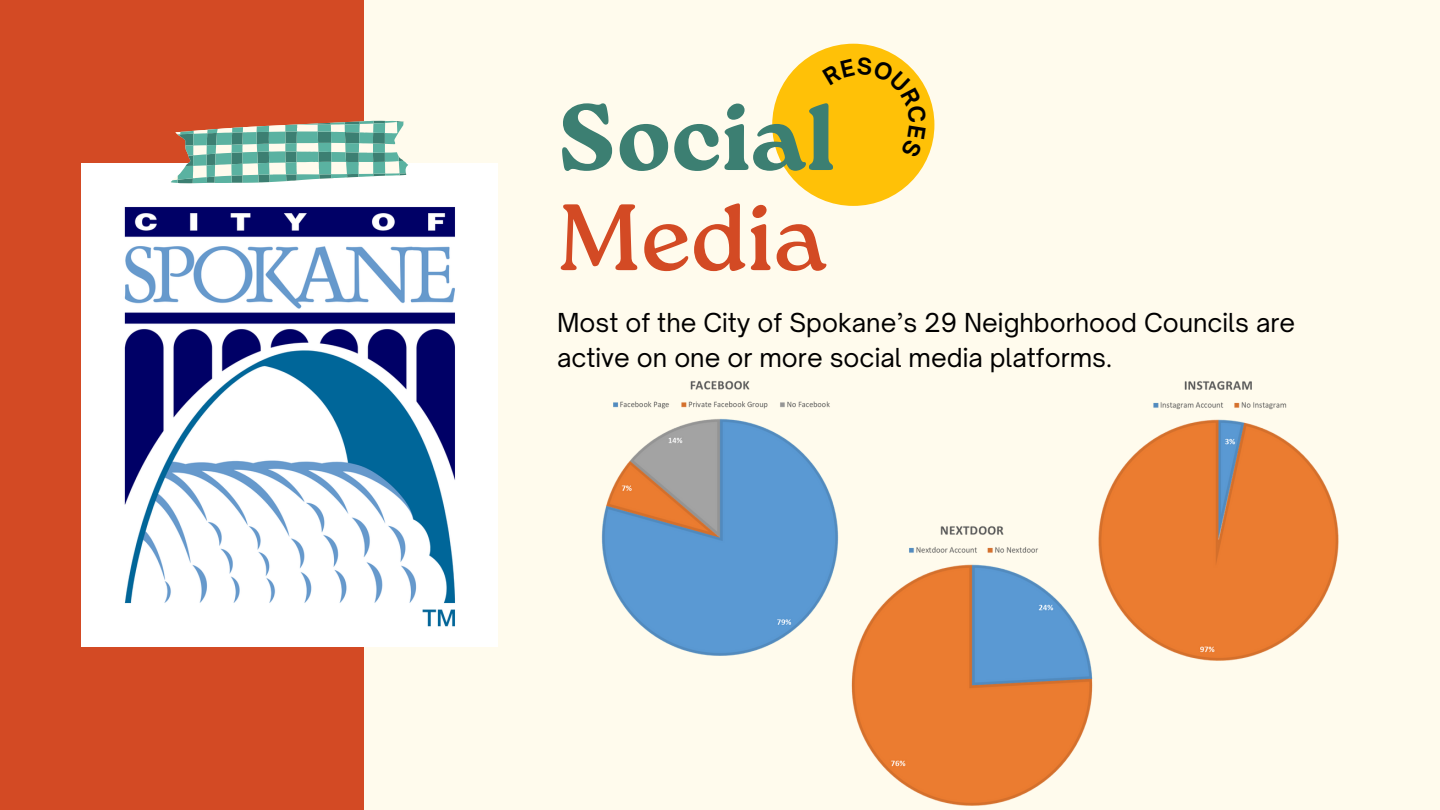
<style>
.page{position:relative;width:1440px;height:810px;background:#d34a24}
.page>*{position:absolute;margin:0;border:0;box-sizing:border-box;transform-origin:0 0}
.t1{font:94px "Roca One Bl";color:#3c7f72}
.t2{font:94px "Roca One";color:#d34a24}
.t3{font:25px/34.5px "Open Sauce One";color:#000}
</style>
<div class="page">
<div style="left:364px;top:0;width:1076px;height:810px;background:#fffbed"></div>
<div style="left:772px;top:44px;width:162px;height:162px;background:#ffc107;border-radius:50%"></div>
<img style="left:81px;top:164px;width:417px;height:483px">
<svg style="left:171px;top:121px;width:237px;height:62px"></svg>
<img style="left:601px;top:380px;width:236px;height:276px">
<img style="left:1100px;top:381px;width:239px;height:280px">
<img style="left:751px;top:518px;width:442px;height:288px">
<p class="t1" style="left:557px;top:83px;width:280px">Social</p>
<p class="t2" style="left:557px;top:183px;width:271px">Media</p>
<p class="t3" style="left:557px;top:305px;width:740px">Most of the City of Spokane’s 29 Neighborhood Councils are active on one or more social media platforms.</p>
</div>
